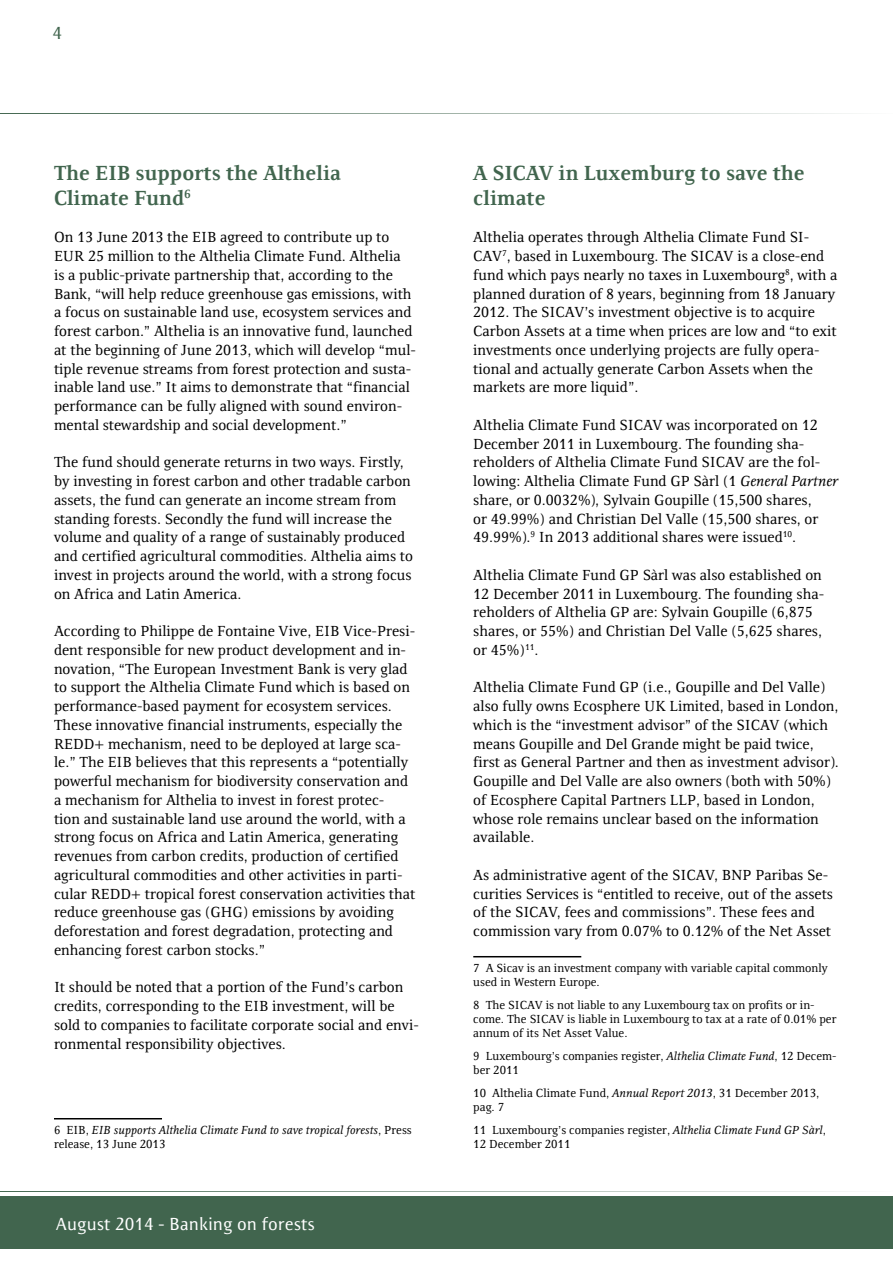
<style>
.page{position:relative;width:893px;height:1263px;background:#fff}
.page>*{position:absolute;margin:0;border:0;box-sizing:border-box;transform-origin:0 0}
.t1{font:700 21px/25.2px "Resavska BG";color:#41654e}
.t2{font:18px "Resavska BG Sans";color:#fff}
.t3{font:18px "Resavska BG Sans";color:#41654e}
.t4{font:15px/18.8px "Resavska BG";color:#000}
.t5{font:12px/14.4px "Resavska BG";color:#000}
.t6{font:italic 12px/14.4px "Resavska BG";color:#000}
.s1{font-style:normal}
.s2{font-style:italic}
</style>
<div class="page">
<div style="left:0;top:1196px;width:893px;height:53px;background:#41654e"></div>
<hr style="left:0;top:113px;width:893px;height:1px;background:#41654e">
<hr style="left:0;top:1191px;width:893px;height:1px;background:#41654e">
<hr style="left:473px;top:956px;width:108px;height:1px;background:#000">
<hr style="left:54px;top:1118px;width:108px;height:1px;background:#000">
<p class="t3" style="left:52px;top:23px;width:11px">4</p>
<h1 class="t1" style="left:54px;top:160px;width:289px">The EIB supports the Althelia<br>Climate Fund<sup>6</sup></h1>
<p class="t4" style="left:54px;top:228px;width:363px">On 13 June 2013 the EIB agreed to contribute up to EUR 25 million to the Althelia Climate Fund. Althelia<br>is a public-private partnership that, according to the Bank, “will help reduce greenhouse gas emissions, with a focus on sustainable land use, ecosystem services and forest carbon.” Althelia is an innovative fund, launched at the beginning of June 2013, which will develop “mul&shy;tiple revenue streams from forest protection and susta&shy;inable land use.” It aims to demonstrate that “financial performance can be fully aligned with sound environ&shy;mental stewardship and social development.”</p>
<p class="t4" style="left:54px;top:453px;width:360px">The fund should generate returns in two ways. Firstly, by investing in forest carbon and other tradable carbon assets, the fund can generate an income stream from standing forests. Secondly the fund will increase the volume and quality of a range of sustainably produced and certified agricultural commodities. Althelia aims to invest in projects around the world, with a strong focus on Africa and Latin America.</p>
<p class="t4" style="left:54px;top:622px;width:363px">According to Philippe de Fontaine Vive, EIB Vice-Presi&shy;dent responsible for new product development and in&shy;novation, “The European Investment Bank is very glad to support the Althelia Climate Fund which is based on performance-based payment for ecosystem services.<br>These innovative financial instruments, especially the REDD+ mechanism, need to be deployed at large sca&shy;le.” The EIB believes that this represents a “potentially powerful mechanism for biodiversity conservation and a mechanism for Althelia to invest in forest protec-<br>tion and sustainable land use around the world, with a strong focus on Africa and Latin America, generating revenues from carbon credits, production of certified agricultural commodities and other activities in parti&shy;cular REDD+ tropical forest conservation activities that reduce greenhouse gas (GHG) emissions by avoiding deforestation and forest degradation, protecting and enhancing forest carbon stocks.”</p>
<p class="t4" style="left:54px;top:978px;width:366px">It should be noted that a portion of the Fund’s carbon credits, corresponding to the EIB investment, will be sold to companies to facilitate corporate social and envi&shy;ronmental responsibility objectives.</p>
<p class="t6" style="left:54px;top:1122px;width:359px"><span class="s1">6 EIB,</span> EIB supports Althelia Climate Fund to save tropical forests<span class="s1">, Press release, 13 June 2013</span></p>
<p class="t2" style="left:56px;top:1213px;width:261px">August 2014 - Banking on forests</p>
<h1 class="t1" style="left:473px;top:160px;width:333px">A SICAV in Luxemburg to save the climate</h1>
<p class="t4" style="left:473px;top:228px;width:366px">Althelia operates through Althelia Climate Fund SI-CAV<sup>7</sup>, based in Luxembourg. The SICAV is a close-end fund which pays nearly no taxes in Luxembourg<sup>8</sup>, with a planned duration of 8 years, beginning from 18 January 2012. The SICAV’s investment objective is to acquire Carbon Assets at a time when prices are low and “to exit investments once underlying projects are fully opera&shy;tional and actually generate Carbon Assets when the markets are more liquid”.</p>
<p class="t4" style="left:473px;top:415px;width:367px">Althelia Climate Fund SICAV was incorporated on 12<br>December 2011 in Luxembourg. The founding sha&shy;reholders of Althelia Climate Fund SICAV are the fol&shy;lowing: Althelia Climate Fund GP Sàrl (1 <span class="s2">General Partner </span>share, or 0.0032%), Sylvain Goupille (15,500 shares,<br>or 49.99%) and Christian Del Valle (15,500 shares, or 49.99%).<sup>9</sup> In 2013 additional shares were issued<sup>10</sup>.</p>
<p class="t4" style="left:473px;top:565px;width:352px">Althelia Climate Fund GP Sàrl was also established on 12 December 2011 in Luxembourg. The founding sha&shy;reholders of Althelia GP are: Sylvain Goupille (6,875 shares, or 55%) and Christian Del Valle (5,625 shares, or 45%)<sup>11</sup>.</p>
<p class="t4" style="left:473px;top:678px;width:367px">Althelia Climate Fund GP (i.e., Goupille and Del Valle) also fully owns Ecosphere UK Limited, based in London, which is the “investment advisor” of the SICAV (which means Goupille and Del Grande might be paid twice, first as General Partner and then as investment advisor).<br>Goupille and Del Valle are also owners (both with 50%) of Ecosphere Capital Partners LLP, based in London, whose role remains unclear based on the information available.</p>
<p class="t4" style="left:473px;top:865px;width:361px">As administrative agent of the SICAV, BNP Paribas Se&shy;curities Services is “entitled to receive, out of the assets of the SICAV, fees and commissions”. These fees and commission vary from 0.07% to 0.12% of the Net Asset</p>
<p class="t5" style="left:473px;top:960px;width:356px">7 A Sicav is an investment company with variable capital commonly used in Western Europe.</p>
<p class="t5" style="left:473px;top:997px;width:365px">8 The SICAV is not liable to any Luxembourg tax on profits or in&shy;come. The SICAV is liable in Luxembourg to tax at a rate of 0.01% per annum of its Net Asset Value.</p>
<p class="t5" style="left:473px;top:1049px;width:365px">9 Luxembourg’s companies register, <span class="s2">Althelia Climate Fund</span>, 12 Decem&shy;ber 2011</p>
<p class="t5" style="left:473px;top:1085px;width:348px">10 Althelia Climate Fund, <span class="s2">Annual Report 2013</span>, 31 December 2013, pag. 7</p>
<p class="t5" style="left:473px;top:1122px;width:354px">11 Luxembourg’s companies register, <span class="s2">Althelia Climate Fund GP Sàrl</span>,<br>12 December 2011</p>
</div>
